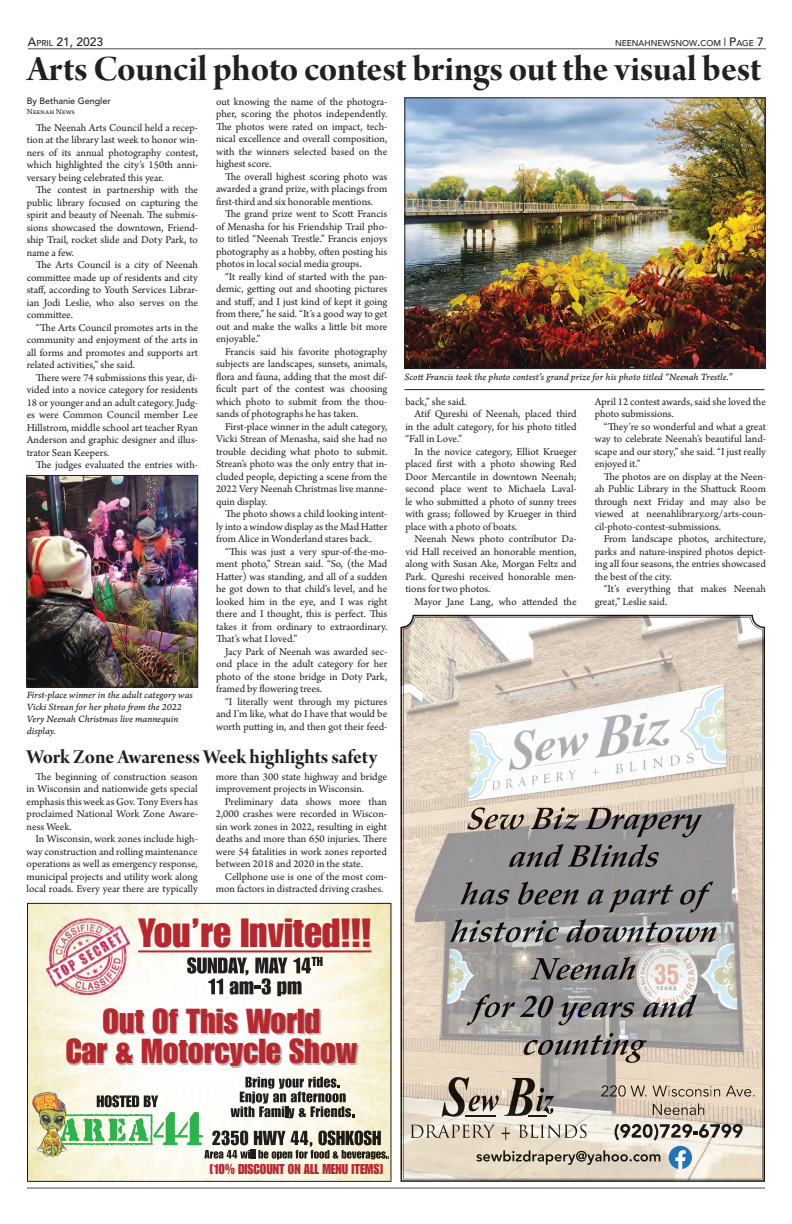
<style>
.page{position:relative;width:792px;height:1224px;background:#fff}
.page>*{position:absolute;margin:0;border:0;box-sizing:border-box;transform-origin:0 0}
.t1{font:40px "Impact LT Std";color:#b7282e}
.t2{font:38px "Arno Pro Bold Display";color:#231f20}
.t3{font:34px/30px "Impact LT Std";color:#b7282e;text-align:center}
.t4{font:21px "Arno Pro Bold Display";letter-spacing:-.005em;color:#231f20}
.t5{font:14px "Impact LT Std";color:#b7282e}
.t6{font:500 12px "Avenir LT Std";color:#231f20}
.t7{font:11px/12.5px "Arno Pro";color:#231f20;text-align:justify}
.t8{font:10px/12px "Arno Pro Italic Caption";letter-spacing:-.005em;color:#231f20}
.t9{font:500 9px "Avenir LT Std";color:#231f20}
.t10{font:500 8.4px "Avenir LT Std";color:#231f20}
.t11{font:8px "Arno Pro Sm Text";color:#231f20}
.s1{font-size:8.4px}
.s2{font-size:12px}
</style>
<div class="page">
<hr style="left:27px;top:1188px;width:738px;height:1px;background:#4b4c4d">
<hr style="left:28px;top:48px;width:738px;height:1px;background:#4b4c4d">
<img style="left:407px;top:100px;width:356px;height:267px">
<div style="left:405px;top:98px;width:360px;height:271px;border:1px solid #231f20"></div>
<hr style="left:405px;top:389px;width:359px;height:1px;background:#231f20">
<img style="left:29px;top:477px;width:167px;height:208px">
<div style="left:27px;top:475px;width:171px;height:212px;border:1px solid #231f20"></div>
<img style="left:403px;top:617px;width:360px;height:562px">
<img style="left:27px;top:903px;width:364px;height:279px">
<p class="t6" style="left:28px;top:35px;width:77px">A<span class="s1">PRIL</span> 21, 2023</p>
<p class="t10" style="left:615px;top:38px;width:150px">NEENAHNEWSNOW<span class="s2">.</span>COM <span class="s2">P</span>AGE <span class="s2">7</span></p>
<h2 class="t2" style="left:27px;top:48px;width:736px">Arts Council photo contest brings out the visual best</h2>
<p class="t9" style="left:27px;top:96px;width:86px">By Bethanie Gengler</p>
<p class="t11" style="left:27px;top:107px;width:50px">Neenah News</p>
<p class="t7" style="left:27px;top:122px;width:173px;text-indent:9px">The Neenah Arts Council held a recep&shy;tion at the library last week to honor win&shy;ners of its annual photography contest, which highlighted the city’s 150th anni&shy;versary being celebrated this year.</p>
<p class="t7" style="left:27px;top:185px;width:173px;text-indent:9px">The contest in partnership with the public library focused on capturing the spirit and beauty of Neenah. The submis&shy;sions showcased the downtown, Friend&shy;ship Trail, rocket slide and Doty Park, to name a few.</p>
<p class="t7" style="left:27px;top:259px;width:173px;text-indent:9px">The Arts Council is a city of Neenah committee made up of residents and city staff, according to Youth Services Librar&shy;ian Jodi Leslie, who also serves on the committee.</p>
<p class="t7" style="left:27px;top:322px;width:173px;text-indent:9px">“The Arts Council promotes arts in the community and enjoyment of the arts in all forms and promotes and supports art related activities,” she said.</p>
<p class="t7" style="left:27px;top:372px;width:173px;text-indent:9px">There were 74 submissions this year, di&shy;vided into a novice category for residents 18 or younger and an adult category. Judg&shy;es were Common Council member Lee Hillstrom, middle school art teacher Ryan Anderson and graphic designer and illus&shy;trator Sean Keepers.</p>
<p class="t7" style="left:36px;top:459px;width:164px">The judges evaluated the entries with-</p>
<p class="t8" style="left:27px;top:690px;width:168px">First-place winner in the adult category was<br>Vicki Strean for her photo from the 2022<br>Very Neenah Christmas live mannequin display.</p>
<p class="t7" style="left:216px;top:96px;width:173px">out knowing the name of the photogra&shy;pher, scoring the photos independently.<br>The photos were rated on impact, tech&shy;nical excellence and overall composition, with the winners selected based on the highest score.</p>
<p class="t7" style="left:216px;top:171px;width:173px;text-indent:9px">The overall highest scoring photo was awarded a grand prize, with placings from first-third and six honorable mentions.</p>
<p class="t7" style="left:216px;top:208px;width:173px;text-indent:9px">The grand prize went to Scott Francis of Menasha for his Friendship Trail pho&shy;to titled “Neenah Trestle.” Francis enjoys photography as a hobby, often posting his photos in local social media groups.</p>
<p class="t7" style="left:216px;top:271px;width:173px;text-indent:9px">“It really kind of started with the pan&shy;demic, getting out and shooting pictures and stuff, and I just kind of kept it going from there,” he said. “It’s a good way to get out and make the walks a little bit more enjoyable.”</p>
<p class="t7" style="left:216px;top:346px;width:173px;text-indent:9px">Francis said his favorite photography subjects are landscapes, sunsets, animals, flora and fauna, adding that the most dif&shy;ficult part of the contest was choosing which photo to submit from the thou&shy;sands of photographs he has taken.</p>
<p class="t7" style="left:216px;top:421px;width:173px;text-indent:9px">First-place winner in the adult category, Vicki Strean of Menasha, said she had no trouble deciding what photo to submit.<br>Strean’s photo was the only entry that in&shy;cluded people, depicting a scene from the 2022 Very Neenah Christmas live manne&shy;quin display.</p>
<p class="t7" style="left:216px;top:508px;width:173px;text-indent:9px">The photo shows a child looking intent&shy;ly into a window display as the Mad Hatter from Alice in Wonderland stares back.</p>
<p class="t7" style="left:216px;top:546px;width:173px;text-indent:9px">“This was just a very spur-of-the-mo&shy;ment photo,” Strean said. “So, (the Mad Hatter) was standing, and all of a sudden he got down to that child’s level, and he looked him in the eye, and I was right there and I thought, this is perfect. This takes it from ordinary to extraordinary.<br>That’s what I loved.”</p>
<p class="t7" style="left:216px;top:646px;width:173px;text-indent:9px">Jacy Park of Neenah was awarded sec&shy;ond place in the adult category for her photo of the stone bridge in Doty Park, framed by flowering trees.</p>
<p class="t7" style="left:216px;top:696px;width:173px;text-indent:9px">“I literally went through my pictures and I’m like, what do I have that would be worth putting in, and then got their feed-</p>
<h3 class="t4" style="left:27px;top:745px;width:352px">Work Zone Awareness Week highlights safety</h3>
<p class="t7" style="left:27px;top:771px;width:173px;text-indent:9px">The beginning of construction season in Wisconsin and nationwide gets special emphasis this week as Gov. Tony Evers has proclaimed National Work Zone Aware&shy;ness Week.</p>
<p class="t7" style="left:27px;top:833px;width:173px;text-indent:9px">In Wisconsin, work zones include high&shy;way construction and rolling maintenance operations as well as emergency response, municipal projects and utility work along local roads. Every year there are typically</p>
<p class="t7" style="left:216px;top:771px;width:173px">more than 300 state highway and bridge improvement projects in Wisconsin.</p>
<p class="t7" style="left:216px;top:796px;width:173px;text-indent:9px">Preliminary data shows more than 2,000 crashes were recorded in Wiscon&shy;sin work zones in 2022, resulting in eight deaths and more than 650 injuries. There were 54 fatalities in work zones reported between 2018 and 2020 in the state.</p>
<p class="t7" style="left:216px;top:871px;width:173px;text-indent:9px">Cellphone use is one of the most com&shy;mon factors in distracted driving crashes.</p>
<h1 class="t1" style="left:138px;top:918px;width:235px">You’re Invited!!!</h1>
<p class="t8" style="left:405px;top:372px;width:330px">Scott Francis took the photo contest’s grand prize for his photo titled “Neenah Trestle.”</p>
<p class="t7" style="left:405px;top:396px;width:63px">back,” she said.</p>
<p class="t7" style="left:414px;top:408px;width:164px">Atif Qureshi of Neenah, placed third</p>
<p class="t7" style="left:405px;top:421px;width:173px">in the adult category, for his photo titled</p>
<p class="t7" style="left:405px;top:433px;width:58px">“Fall in Love.”</p>
<p class="t7" style="left:414px;top:446px;width:164px">In the novice category, Elliot Krueger</p>
<p class="t7" style="left:405px;top:458px;width:173px">placed first with a photo showing Red</p>
<p class="t7" style="left:405px;top:471px;width:173px">Door Mercantile in downtown Neenah;</p>
<p class="t7" style="left:405px;top:483px;width:173px">second place went to Michaela Laval-</p>
<p class="t7" style="left:405px;top:496px;width:173px">le who submitted a photo of sunny trees</p>
<p class="t7" style="left:405px;top:508px;width:173px">with grass; followed by Krueger in third</p>
<p class="t7" style="left:405px;top:521px;width:113px">place with a photo of boats.</p>
<p class="t7" style="left:414px;top:533px;width:164px">Neenah News photo contributor Da-</p>
<p class="t7" style="left:405px;top:546px;width:173px">vid Hall received an honorable mention,</p>
<p class="t7" style="left:405px;top:558px;width:173px">along with Susan Ake, Morgan Feltz and</p>
<p class="t7" style="left:405px;top:571px;width:173px">Park. Qureshi received honorable men-</p>
<p class="t7" style="left:405px;top:583px;width:87px">tions for two photos.</p>
<p class="t7" style="left:414px;top:596px;width:164px">Mayor Jane Lang, who attended the</p>
<p class="t7" style="left:595px;top:396px;width:173px">April 12 contest awards, said she loved the photo submissions.</p>
<p class="t7" style="left:595px;top:421px;width:173px;text-indent:9px">“They’re so wonderful and what a great way to celebrate Neenah’s beautiful land&shy;scape and our story,” she said. “I just really enjoyed it.”</p>
<p class="t7" style="left:595px;top:471px;width:173px;text-indent:9px">The photos are on display at the Neen&shy;ah Public Library in the Shattuck Room through next Friday and may also be viewed at neenahlibrary.org/arts-coun&shy;cil-photo-contest-submissions.</p>
<p class="t7" style="left:595px;top:533px;width:173px;text-indent:9px">From landscape photos, architecture, parks and nature-inspired photos depict&shy;ing all four seasons, the entries showcased the best of the city.</p>
<p class="t7" style="left:595px;top:583px;width:173px;text-indent:9px">“It’s everything that makes Neenah great,” Leslie said.</p>
<h3 class="t3" style="left:66px;top:1007px;width:293px">Out Of This World<br>Car &amp; Motorcycle Show</h3>
<p class="t5" style="left:210px;top:1164px;width:175px">[10% DISCOUNT ON ALL MENU ITEMS]</p>
</div>
